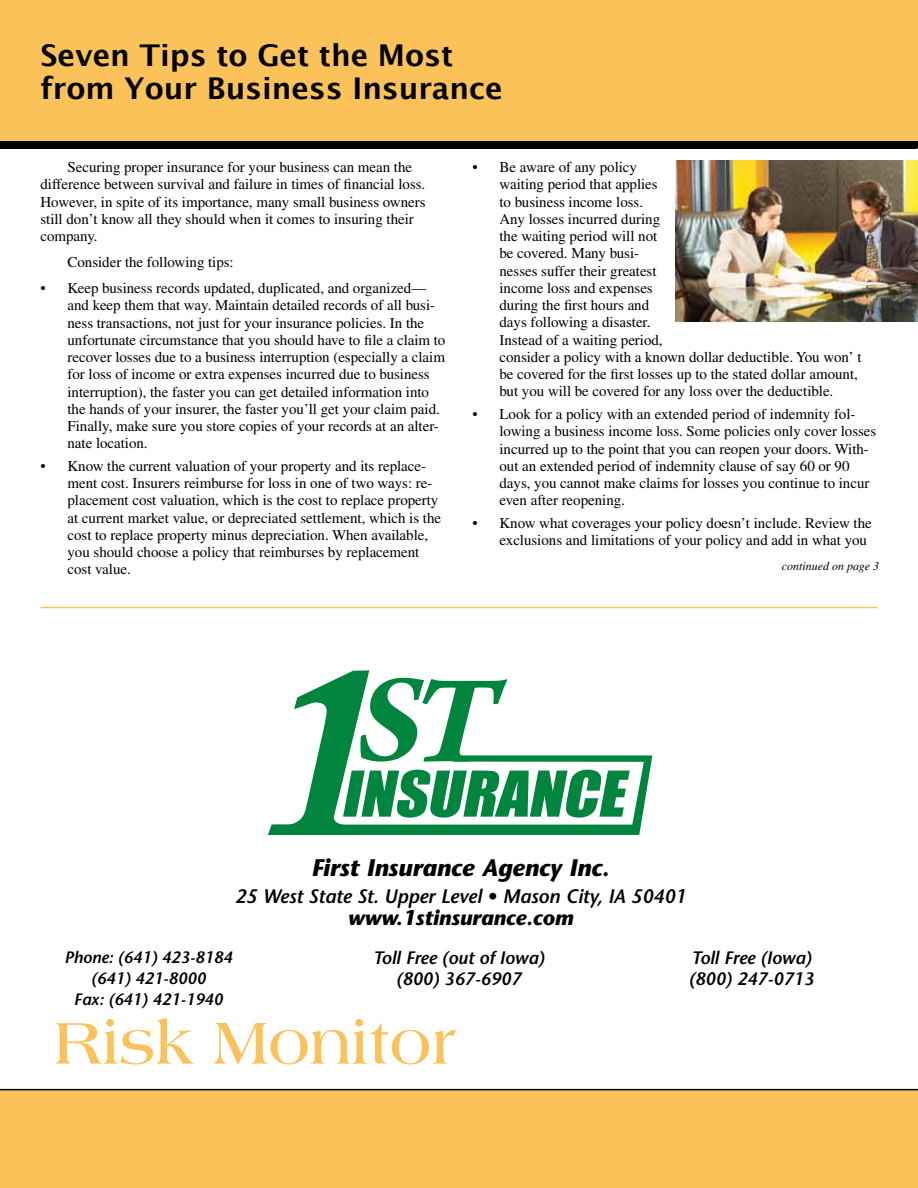
<style>
.page{position:relative;width:918px;height:1188px;background:#fff}
.page>*{position:absolute;margin:0;border:0;box-sizing:border-box;transform-origin:0 0}
.t1{font:700 63px "Americana Std";color:#fac258}
.t2{font:italic 58.35px "Impact";color:#00853f;scale:1.09 1}
.t3{font:700 30px/33px "Lucida Grande";letter-spacing:-.005em;color:#000}
.t4{font:italic 700 24px "Stone Sans Std";letter-spacing:-.005em;color:#000}
.t5{font:italic 700 21px "Stone Sans Std";letter-spacing:-.005em;color:#000}
.t6{font:italic 600 19.5px "Stone Sans Std";letter-spacing:-.01em;color:#000}
.t7{font:italic 600 18px/21px "Stone Sans Std";letter-spacing:-.01em;color:#000;text-align:center}
.t8{font:italic 600 16.5px/21px "Stone Sans Std";letter-spacing:-.01em;color:#000;text-align:center}
.t9{font:15px/17.2px "Times LT Std";letter-spacing:-.005em;color:#000}
.t10{font:italic 12px "Times LT Std";color:#000}
</style>
<div class="page">
<div style="left:0;top:1089px;width:918px;height:99px;background:#fac258"></div>
<div style="left:0;top:0;width:918px;height:145px;background:#fac258"></div>
<div style="left:0;top:141px;width:918px;height:7px;background:#000"></div>
<hr style="left:40px;top:607px;width:838px;height:1px;background:#fac258">
<svg style="left:268px;top:670px;width:384px;height:165px"></svg>
<img style="left:675px;top:161px;width:243px;height:161px">
<h3 class="t3" style="left:40px;top:38px;width:464px">Seven Tips to Get the Most from Your Business Insurance</h3>
<p class="t9" style="left:40px;top:159px;width:387px;text-indent:27px">Securing proper insurance for your business can mean the difference between survival and failure in times of financial loss.<br>However, in spite of its importance, many small business owners still don’t know all they should when it comes to insuring their company.</p>
<p class="t9" style="left:68px;top:253px;width:168px">Consider the following tips:</p>
<p class="t9" style="left:68px;top:279px;width:379px;text-indent:-27px">• Keep business records updated, duplicated, and organized— and keep them that way. Maintain detailed records of all busi&shy;ness transactions, not just for your insurance policies. In the unfortunate circumstance that you should have to file a claim to recover losses due to a business interruption (especially a claim for loss of income or extra expenses incurred due to business interruption), the faster you can get detailed information into the hands of your insurer, the faster you’ll get your claim paid.<br>Finally, make sure you store copies of your records at an alter&shy;nate location.</p>
<p class="t9" style="left:68px;top:457px;width:375px;text-indent:-27px">• Know the current valuation of your property and its replace&shy;ment cost. Insurers reimburse for loss in one of two ways: re&shy;placement cost valuation, which is the cost to replace property at current market value, or depreciated settlement, which is the cost to replace property minus depreciation. When available, you should choose a policy that reimburses by replacement cost value.</p>
<p class="t9" style="left:500px;top:159px;width:364px;text-indent:-27px">• Be aware of any policy<br>waiting period that applies<br>to business income loss.<br>Any losses incurred during<br>the waiting period will not<br>be covered. Many busi-<br>nesses suffer their greatest<br>income loss and expenses<br>during the first hours and<br>days following a disaster.<br>Instead of a waiting period,<br>consider a policy with a known dollar deductible. You won’ t be covered for the first losses up to the stated dollar amount, but you will be covered for any loss over the deductible.</p>
<p class="t9" style="left:500px;top:405px;width:378px;text-indent:-27px">• Look for a policy with an extended period of indemnity fol&shy;lowing a business income loss. Some policies only cover losses incurred up to the point that you can reopen your doors. With&shy;out an extended period of indemnity clause of say 60 or 90 days, you cannot make claims for losses you continue to incur even after reopening.</p>
<p class="t9" style="left:500px;top:514px;width:374px;text-indent:-27px">• Know what coverages your policy doesn’t include. Review the exclusions and limitations of your policy and add in what you</p>
<p class="t10" style="left:782px;top:560px;width:99px">continued on page 3</p>
<h2 class="t2" style="left:340px;top:749px;width:276px">INSURANCE</h2>
<h3 class="t4" style="left:311px;top:853px;width:300px">First Insurance Agency Inc.</h3>
<h3 class="t6" style="left:235px;top:884px;width:453px">25 West State St. Upper Level • Mason City, IA 50401</h3>
<h3 class="t5" style="left:348px;top:905px;width:227px">www.1stinsurance.com</h3>
<p class="t8" style="left:64px;top:947px;width:170px">Phone: (641) 423-8184 (641) 421-8000<br>Fax: (641) 421-1940</p>
<p class="t7" style="left:373px;top:947px;width:173px">Toll Free (out of Iowa) (800) 367-6907</p>
<p class="t7" style="left:689px;top:947px;width:127px;text-align:left">Toll Free (Iowa) (800) 247-0713</p>
<h1 class="t1" style="left:54px;top:1007px;width:403px">Risk Monitor</h1>
</div>
